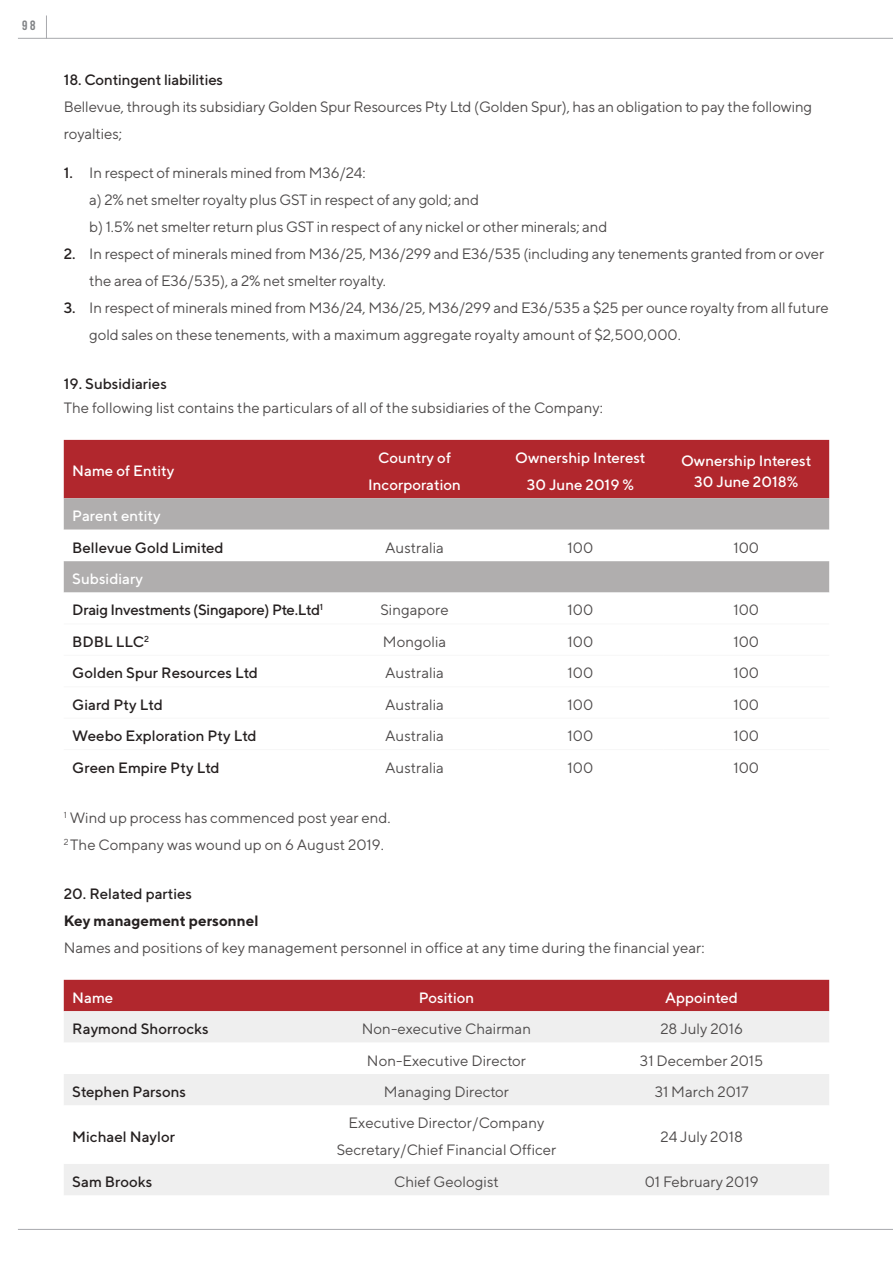
<style>
.page{position:relative;width:893px;height:1263px;background:#fff}
.page>*{position:absolute;margin:0;border:0;box-sizing:border-box;transform-origin:0 0}
.BG_Body_Copy_3mm{font:15px/27px "TT Norms";letter-spacing:-.01em;color:#4e4b4b}
.BG_Table_Body{font:15px/27px "TT Norms";color:#4e4b4b;text-align:center}
.BG_Body_Copy{font:15px "TT Norms";color:#4e4b4b}
.BG_Table_Body-2{font:500 15px "TT Norms";color:#252020}
.BG_Table_Heading{font:500 15px/27px "TT Norms";color:#fff;text-align:center}
.Body_Copy{font:15px "TT Norms";color:#4e4b4b}
.BG_Subheading_02__5m{font:500 15px "TT Norms";color:#252020}
.BG_Table_Body-3{font:500 15px "TT Norms";letter-spacing:-.02em;color:#252020}
.BG_Body_Copy_BOLD{font:700 15px "TT Norms";color:#252020}
.t1{font:700 13.5px "Bebas Neue";color:#808285}
.s1{font-weight:500;color:#252020}
</style>
<div class="page">
<hr style="left:18px;top:38px;width:875px;height:1px;background:#a8a9ad">
<svg style="left:46px;top:16px;width:1px;height:22px"></svg>
<hr style="left:18px;top:1229px;width:875px;height:1px;background:#a8a9ad">
<div style="left:64px;top:440px;width:765px;height:58px;background:#b1272d"></div>
<div style="left:64px;top:498px;width:765px;height:32px;background:#b0aeae"></div>
<div style="left:64px;top:561px;width:765px;height:32px;background:#b0aeae"></div>
<hr style="left:64px;top:623px;width:268px;height:1px;background:#f7f7f7">
<hr style="left:332px;top:623px;width:165px;height:1px;background:#f7f7f7">
<hr style="left:497px;top:623px;width:166px;height:1px;background:#f7f7f7">
<hr style="left:663px;top:623px;width:166px;height:1px;background:#f7f7f7">
<hr style="left:64px;top:655px;width:268px;height:1px;background:#f7f7f7">
<hr style="left:332px;top:655px;width:165px;height:1px;background:#f7f7f7">
<hr style="left:497px;top:655px;width:166px;height:1px;background:#f7f7f7">
<hr style="left:663px;top:655px;width:166px;height:1px;background:#f7f7f7">
<hr style="left:64px;top:686px;width:268px;height:1px;background:#f7f7f7">
<hr style="left:332px;top:686px;width:165px;height:1px;background:#f7f7f7">
<hr style="left:497px;top:686px;width:166px;height:1px;background:#f7f7f7">
<hr style="left:663px;top:686px;width:166px;height:1px;background:#f7f7f7">
<hr style="left:64px;top:718px;width:268px;height:1px;background:#f7f7f7">
<hr style="left:332px;top:718px;width:165px;height:1px;background:#f7f7f7">
<hr style="left:497px;top:718px;width:166px;height:1px;background:#f7f7f7">
<hr style="left:663px;top:718px;width:166px;height:1px;background:#f7f7f7">
<hr style="left:64px;top:749px;width:268px;height:1px;background:#f7f7f7">
<hr style="left:332px;top:749px;width:165px;height:1px;background:#f7f7f7">
<hr style="left:497px;top:749px;width:166px;height:1px;background:#f7f7f7">
<hr style="left:663px;top:749px;width:166px;height:1px;background:#f7f7f7">
<div style="left:64px;top:980px;width:765px;height:31px;background:#b1272d"></div>
<div style="left:64px;top:1011px;width:765px;height:184px;background:#efefef"></div>
<svg style="left:64px;top:1043px;width:765px;height:121px"></svg>
<p class="t1" style="left:22px;top:18px;width:15px">98</p>
<p class="BG_Subheading_02__5m" style="left:64px;top:70px;width:161px">18. Contingent liabilities</p>
<p class="BG_Body_Copy_3mm" style="left:64px;top:92px;width:750px">Bellevue, through its subsidiary Golden Spur Resources Pty Ltd (Golden Spur), has an obligation to pay the following royalties;</p>
<p class="BG_Body_Copy_3mm" style="left:89px;top:159px;width:520px;text-indent:-26px"><span class="s1">1.</span> In respect of minerals mined from M36/24:<br>a) 2% net smelter royalty plus GST in respect of any gold; and<br>b) 1.5% net smelter return plus GST in respect of any nickel or other minerals; and</p>
<p class="BG_Body_Copy_3mm" style="left:89px;top:240px;width:736px;text-indent:-26px"><span class="s1">2.</span> In respect of minerals mined from M36/25, M36/299 and E36/535 (including any tenements granted from or over the area of E36/535), a 2% net smelter royalty.</p>
<p class="BG_Body_Copy_3mm" style="left:89px;top:294px;width:741px;text-indent:-26px"><span class="s1">3.</span> In respect of minerals mined from M36/24, M36/25, M36/299 and E36/535 a $25 per ounce royalty from all future gold sales on these tenements, with a maximum aggregate royalty amount of $2,500,000.</p>
<p class="BG_Subheading_02__5m" style="left:64px;top:374px;width:105px">19. Subsidiaries</p>
<p class="Body_Copy" style="left:64px;top:398px;width:541px">The following list contains the particulars of all of the subsidiaries of the Company:</p>
<p class="BG_Table_Heading" style="left:72px;top:457px;width:104px">Name of Entity</p>
<p class="BG_Table_Heading" style="left:368px;top:444px;width:94px">Country of<br>Incorporation</p>
<p class="BG_Table_Heading" style="left:515px;top:444px;width:132px">Ownership Interest<br>30 June 2019 %</p>
<p class="BG_Table_Heading" style="left:681px;top:447px;width:132px">Ownership Interest</p>
<p class="BG_Table_Heading" style="left:694px;top:468px;width:106px">30 June 2018%</p>
<p class="BG_Table_Heading" style="left:72px;top:502px;width:90px">Parent entity</p>
<p class="BG_Table_Body-2" style="left:72px;top:538px;width:153px">Bellevue Gold Limited</p>
<p class="BG_Table_Body" style="left:385px;top:533px;width:60px">Australia</p>
<p class="BG_Table_Body" style="left:568px;top:533px;width:27px">100</p>
<p class="BG_Table_Body" style="left:733px;top:533px;width:27px">100</p>
<p class="BG_Table_Heading" style="left:72px;top:565px;width:72px">Subsidiary</p>
<p class="BG_Table_Body-3" style="left:72px;top:601px;width:252px">Draig Investments (Singapore) Pte.Ltd<sup>1</sup></p>
<p class="BG_Table_Body" style="left:380px;top:596px;width:70px">Singapore</p>
<p class="BG_Table_Body" style="left:568px;top:596px;width:27px">100</p>
<p class="BG_Table_Body" style="left:733px;top:596px;width:27px">100</p>
<p class="BG_Table_Body-2" style="left:72px;top:632px;width:78px">BDBL LLC<sup>2</sup></p>
<p class="BG_Table_Body" style="left:383px;top:628px;width:65px">Mongolia</p>
<p class="BG_Table_Body" style="left:568px;top:628px;width:27px">100</p>
<p class="BG_Table_Body" style="left:733px;top:628px;width:27px">100</p>
<p class="BG_Table_Body-2" style="left:72px;top:664px;width:187px">Golden Spur Resources Ltd</p>
<p class="BG_Table_Body" style="left:385px;top:659px;width:60px">Australia</p>
<p class="BG_Table_Body" style="left:568px;top:659px;width:27px">100</p>
<p class="BG_Table_Body" style="left:733px;top:659px;width:27px">100</p>
<p class="BG_Table_Body-2" style="left:72px;top:695px;width:92px">Giard Pty Ltd</p>
<p class="BG_Table_Body" style="left:385px;top:690px;width:60px">Australia</p>
<p class="BG_Table_Body" style="left:568px;top:690px;width:27px">100</p>
<p class="BG_Table_Body" style="left:733px;top:690px;width:27px">100</p>
<p class="BG_Table_Body-2" style="left:72px;top:726px;width:186px">Weebo Exploration Pty Ltd</p>
<p class="BG_Table_Body" style="left:385px;top:722px;width:60px">Australia</p>
<p class="BG_Table_Body" style="left:568px;top:722px;width:27px">100</p>
<p class="BG_Table_Body" style="left:733px;top:722px;width:27px">100</p>
<p class="BG_Table_Body-2" style="left:72px;top:758px;width:149px">Green Empire Pty Ltd</p>
<p class="BG_Table_Body" style="left:385px;top:753px;width:60px">Australia</p>
<p class="BG_Table_Body" style="left:568px;top:753px;width:27px">100</p>
<p class="BG_Table_Body" style="left:733px;top:753px;width:27px">100</p>
<p class="BG_Body_Copy" style="left:64px;top:809px;width:328px"><sup>1</sup> Wind up process has commenced post year end.</p>
<p class="BG_Body_Copy" style="left:64px;top:836px;width:322px"><sup>2</sup> The Company was wound up on 6 August 2019.</p>
<p class="BG_Subheading_02__5m" style="left:64px;top:884px;width:130px">20. Related parties</p>
<p class="BG_Body_Copy_BOLD" style="left:64px;top:911px;width:196px">Key management personnel</p>
<p class="BG_Body_Copy" style="left:64px;top:938px;width:642px">Names and positions of key management personnel in office at any time during the financial year:</p>
<p class="BG_Table_Heading" style="left:72px;top:984px;width:43px">Name</p>
<p class="BG_Table_Heading" style="left:419px;top:984px;width:57px">Position</p>
<p class="BG_Table_Heading" style="left:665px;top:984px;width:74px">Appointed</p>
<p class="BG_Table_Body-2" style="left:72px;top:1019px;width:138px">Raymond Shorrocks</p>
<p class="BG_Table_Body" style="left:362px;top:1015px;width:171px">Non-executive Chairman</p>
<p class="BG_Table_Body" style="left:660px;top:1015px;width:84px">28 July 2016</p>
<p class="BG_Table_Body" style="left:367px;top:1046px;width:161px">Non-Executive Director</p>
<p class="BG_Table_Body" style="left:640px;top:1046px;width:125px">31 December 2015</p>
<p class="BG_Table_Body-2" style="left:72px;top:1082px;width:115px">Stephen Parsons</p>
<p class="BG_Table_Body" style="left:384px;top:1078px;width:127px">Managing Director</p>
<p class="BG_Table_Body" style="left:655px;top:1078px;width:95px">31 March 2017</p>
<p class="BG_Table_Body-2" style="left:72px;top:1127px;width:104px">Michael Naylor</p>
<p class="BG_Table_Body" style="left:337px;top:1109px;width:221px">Executive Director/Company<br>Secretary/Chief Financial Officer</p>
<p class="BG_Table_Body" style="left:660px;top:1123px;width:84px">24 July 2018</p>
<p class="BG_Table_Body-2" style="left:72px;top:1172px;width:82px">Sam Brooks</p>
<p class="BG_Table_Body" style="left:394px;top:1168px;width:106px">Chief Geologist</p>
<p class="BG_Table_Body" style="left:645px;top:1168px;width:115px">01 February 2019</p>
</div>
